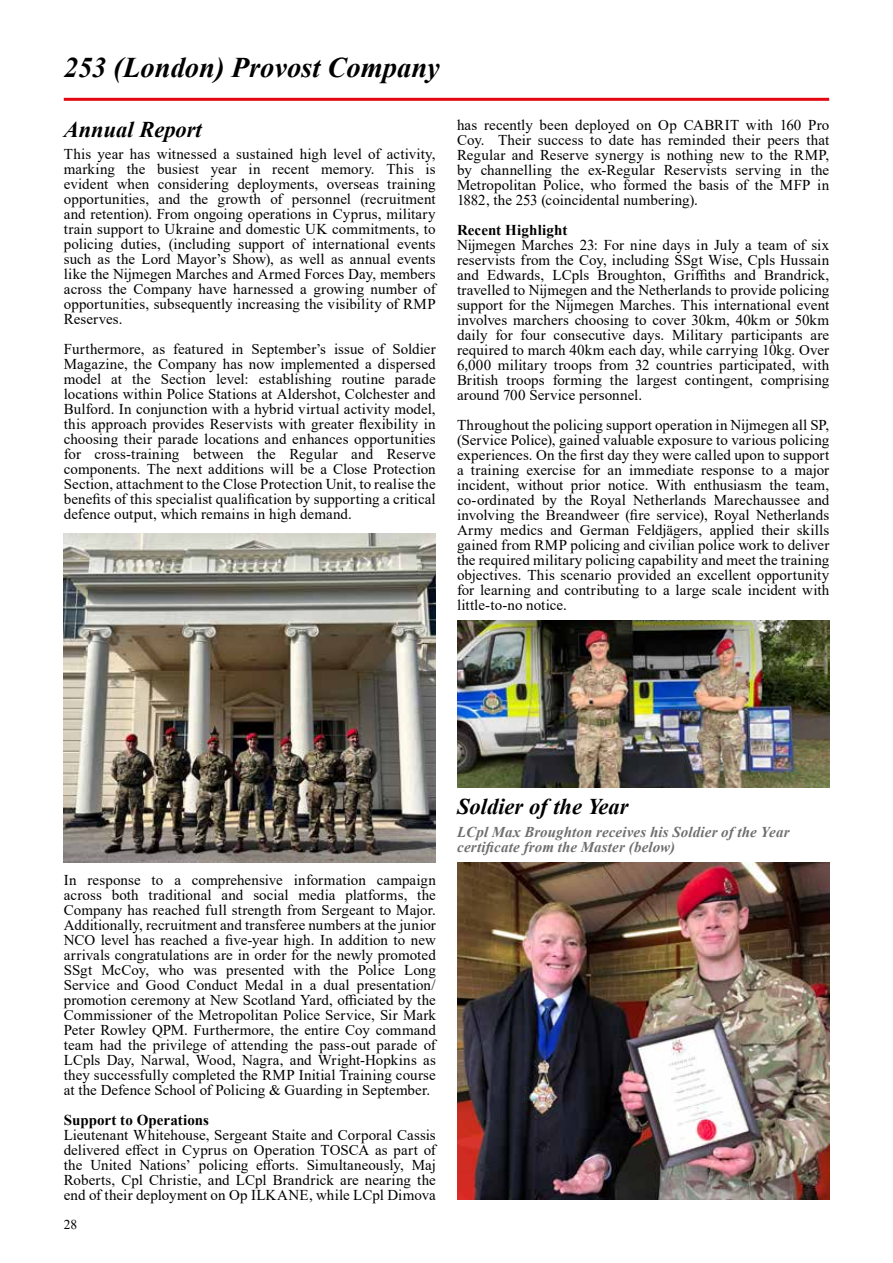
<style>
.page{position:relative;width:893px;height:1263px;background:#fff}
.page>*{position:absolute;margin:0;border:0;box-sizing:border-box;transform-origin:0 0}
.t1{font:italic 700 28.5px "Times New Roman";color:#000}
.t2{font:italic 700 22.5px "Times New Roman";color:#000}
.t3{font:15px/15px "Times New Roman";letter-spacing:.005em;color:#000;text-align:justify}
.t4{font:italic 700 15px/15px "Times New Roman";letter-spacing:.01em;color:#706f6f}
.t5{font:700 15px "Times New Roman";letter-spacing:.005em;color:#000}
.t6{font:13.5px "Times New Roman";color:#000}
</style>
<div class="page">
<hr style="left:64px;top:98px;width:765px;height:3px;background:#e30613">
<img style="left:457px;top:863px;width:372px;height:336px">
<img style="left:64px;top:533px;width:372px;height:330px">
<img style="left:457px;top:620px;width:372px;height:168px">
<h1 class="t1" style="left:64px;top:47px;width:378px">253 (London) Provost Company</h1>
<h2 class="t2" style="left:64px;top:114px;width:140px">Annual Report</h2>
<p class="t3" style="left:64px;top:146px;width:373px">This year has witnessed a sustained high level of activity, marking the busiest year in recent memory. This is evident when considering deployments, overseas training opportunities, and the growth of personnel (recruitment and retention). From ongoing operations in Cyprus, military train support to Ukraine and domestic UK commitments, to policing duties, (including support of international events such as the Lord Mayor’s Show), as well as annual events like the Nijmegen Marches and Armed Forces Day, members across the Company have harnessed a growing number of opportunities, subsequently increasing the visibility of RMP Reserves.</p>
<p class="t3" style="left:64px;top:341px;width:373px">Furthermore, as featured in September’s issue of Soldier Magazine, the Company has now implemented a dispersed model at the Section level: establishing routine parade locations within Police Stations at Aldershot, Colchester and Bulford. In conjunction with a hybrid virtual activity model, this approach provides Reservists with greater flexibility in choosing their parade locations and enhances opportunities for cross-training between the Regular and Reserve components. The next additions will be a Close Protection Section, attachment to the Close Protection Unit, to realise the benefits of this specialist qualification by supporting a critical defence output, which remains in high demand.</p>
<p class="t3" style="left:457px;top:117px;width:374px">has recently been deployed on Op CABRIT with 160 Pro Coy. Their success to date has reminded their peers that Regular and Reserve synergy is nothing new to the RMP, by channelling the ex-Regular Reservists serving in the Metropolitan Police, who formed the basis of the MFP in 1882, the 253 (coincidental numbering).</p>
<p class="t5" style="left:457px;top:219px;width:112px">Recent Highlight</p>
<p class="t3" style="left:457px;top:237px;width:374px">Nijmegen Marches 23: For nine days in July a team of six reservists from the Coy, including SSgt Wise, Cpls Hussain and Edwards, LCpls Broughton, Griffiths and Brandrick, travelled to Nijmegen and the Netherlands to provide policing support for the Nijmegen Marches. This international event involves marchers choosing to cover 30km, 40km or 50km daily for four consecutive days. Military participants are required to march 40km each day, while carrying 10kg. Over 6,000 military troops from 32 countries participated, with British troops forming the largest contingent, comprising around 700 Service personnel.</p>
<p class="t3" style="left:457px;top:417px;width:374px">Throughout the policing support operation in Nijmegen all SP, (Service Police), gained valuable exposure to various policing experiences. On the first day they were called upon to support a training exercise for an immediate response to a major incident, without prior notice. With enthusiasm the team, co-ordinated by the Royal Netherlands Marechaussee and involving the Breandweer (fire service), Royal Netherlands Army medics and German Feldjägers, applied their skills gained from RMP policing and civilian police work to deliver the required military policing capability and meet the training objectives. This scenario provided an excellent opportunity for learning and contributing to a large scale incident with little-to-no notice.</p>
<p class="t3" style="left:64px;top:871px;width:374px">In response to a comprehensive information campaign across both traditional and social media platforms, the Company has reached full strength from Sergeant to Major.<br>Additionally, recruitment and transferee numbers at the junior NCO level has reached a five-year high. In addition to new arrivals congratulations are in order for the newly promoted SSgt McCoy, who was presented with the Police Long Service and Good Conduct Medal in a dual presentation/ promotion ceremony at New Scotland Yard, officiated by the Commissioner of the Metropolitan Police Service, Sir Mark Peter Rowley QPM. Furthermore, the entire Coy command team had the privilege of attending the pass-out parade of LCpls Day, Narwal, Wood, Nagra, and Wright-Hopkins as they successfully completed the RMP Initial Training course at the Defence School of Policing &amp; Guarding in September.</p>
<p class="t5" style="left:64px;top:1109px;width:147px">Support to Operations</p>
<p class="t3" style="left:64px;top:1126px;width:374px">Lieutenant Whitehouse, Sergeant Staite and Corporal Cassis delivered effect in Cyprus on Operation TOSCA as part of the United Nations’ policing efforts. Simultaneously, Maj Roberts, Cpl Christie, and LCpl Brandrick are nearing the end of their deployment on Op ILKANE, while LCpl Dimova</p>
<p class="t6" style="left:64px;top:1215px;width:15px">28</p>
<h2 class="t2" style="left:457px;top:791px;width:173px">Soldier of the Year</h2>
<p class="t4" style="left:457px;top:824px;width:334px">LCpl Max Broughton receives his Soldier of the Year certificate from the Master (below)</p>
</div>
